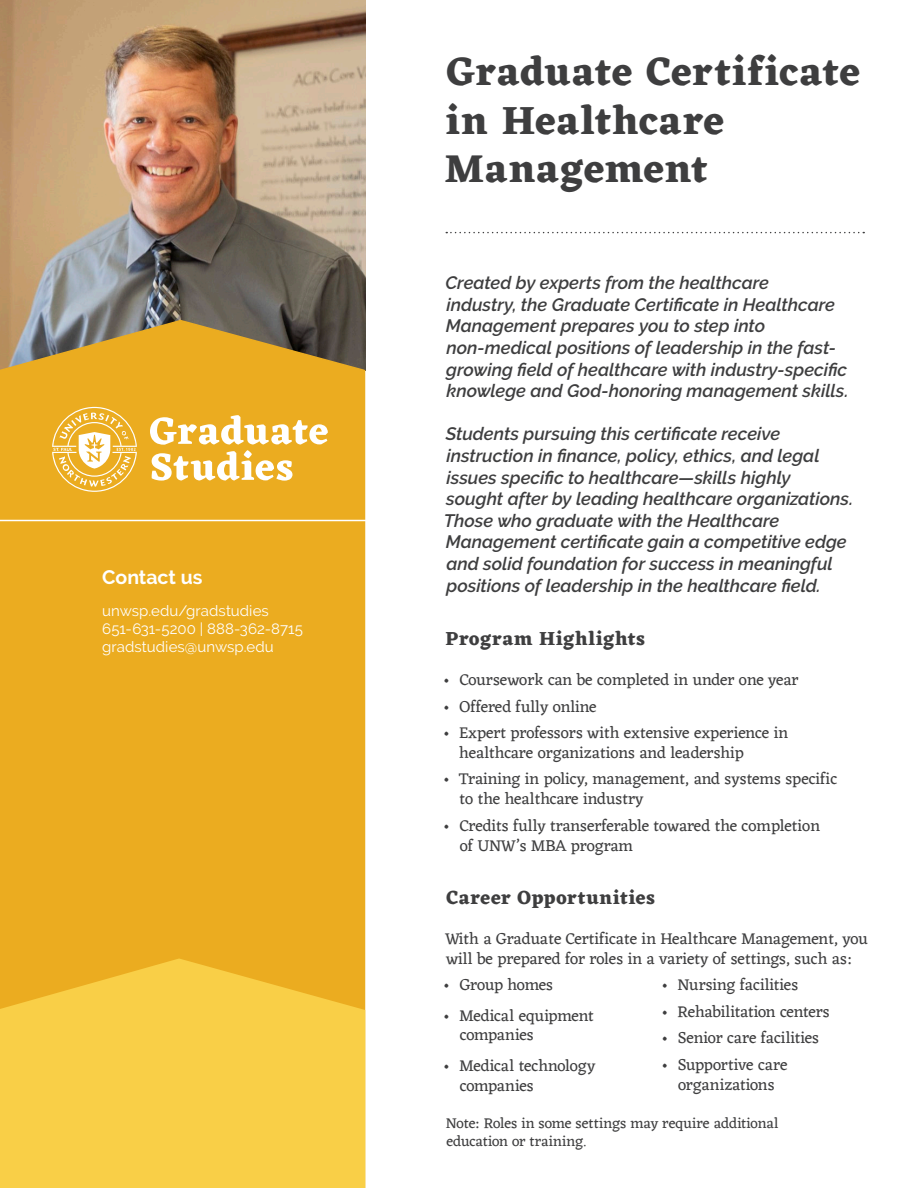
<style>
.page{position:relative;width:918px;height:1188px;background:#fff}
.page>*{position:absolute;margin:0;border:0;box-sizing:border-box;transform-origin:0 0}
.t1{font:700 40.5px/48.6px "Eczar";letter-spacing:.02em;color:#3e3e3f}
.Intro_Text{font:700 19.5px "Eczar";letter-spacing:.03em;color:#3e3e3f}
.Front_Page_-_B_Head{font:700 19.5px "Raleway";letter-spacing:-.005em;color:#fff}
.Intro_Text-2{font:italic 600 18px/21.6px "Raleway";color:#3e3e3f}
.Body_Copy_-_Bullets{font:16.5px/19.8px "Eczar";letter-spacing:-.005em;color:#3e3e3f}
.t2{font:15px/18px "Raleway";letter-spacing:.005em;color:#fff}
.Inside_-_C_Body_Copy{font:15px/18px "Eczar";letter-spacing:-.01em;color:#3e3e3f}
</style>
<div class="page">
<svg style="left:446px;top:232px;width:418px;height:1px"></svg>
<img style="left:0;top:0;width:365px;height:319px">
<svg style="left:0;top:319px;width:365px;height:51px;background:#aa8941"></svg>
<div style="left:0;top:370px;width:365px;height:589px;background:#ebac20"></div>
<svg style="left:0;top:959px;width:365px;height:229px;background:#f7cb42"></svg>
<hr style="left:0;top:520px;width:394px;height:1px;background:#fff">
<svg style="left:52px;top:407px;width:85px;height:85px;background:#efc058"></svg>
<svg style="left:150px;top:415px;width:178px;height:66px"></svg>
<p class="Front_Page_-_B_Head" style="left:102px;top:566px;width:102px">Contact us</p>
<p class="t2" style="left:102px;top:601px;width:202px">unwsp.edu/gradstudies<br>651-631-5200 | 888-362-8715 gradstudies@unwsp.edu</p>
<p class="t1" style="left:445px;top:47px;width:417px">Graduate Certificate in Healthcare<br>Management</p>
<p class="Intro_Text-2" style="left:446px;top:272px;width:405px">Created by experts from the healthcare<br>industry, the Graduate Certificate in Healthcare Management prepares you to step into non-medical positions of leadership in the fast&shy;growing field of healthcare with industry-specific knowlege and God-honoring management skills.</p>
<p class="Intro_Text-2" style="left:444px;top:423px;width:411px">Students pursuing this certificate receive instruction in finance, policy, ethics, and legal issues specific to healthcare—skills highly<br>sought after by leading healthcare organizations.<br>Those who graduate with the Healthcare Management certificate gain a competitive edge and solid foundation for success in meaningful positions of leadership in the healthcare field.</p>
<p class="Intro_Text" style="left:445px;top:627px;width:201px">Program Highlights</p>
<p class="Body_Copy_-_Bullets" style="left:443px;top:671px;width:357px">• Coursework can be completed in under one year</p>
<p class="Body_Copy_-_Bullets" style="left:443px;top:697px;width:155px">• Offered fully online</p>
<p class="Body_Copy_-_Bullets" style="left:459px;top:724px;width:330px;text-indent:-16px">• Expert professors with extensive experience in healthcare organizations and leadership</p>
<p class="Body_Copy_-_Bullets" style="left:460px;top:770px;width:379px;text-indent:-16px">• Training in policy, management, and systems specific to the healthcare industry</p>
<p class="Body_Copy_-_Bullets" style="left:460px;top:816px;width:362px;text-indent:-17px">• Credits fully transerferable towared the completion of UNW’s MBA program</p>
<p class="Intro_Text" style="left:446px;top:886px;width:210px">Career Opportunities</p>
<p class="Body_Copy_-_Bullets" style="left:445px;top:930px;width:424px">With a Graduate Certificate in Healthcare Management, you will be prepared for roles in a variety of settings, such as:</p>
<p class="Body_Copy_-_Bullets" style="left:443px;top:976px;width:111px">• Group homes</p>
<p class="Body_Copy_-_Bullets" style="left:460px;top:1006px;width:136px;text-indent:-17px">• Medical equipment companies</p>
<p class="Body_Copy_-_Bullets" style="left:460px;top:1056px;width:137px;text-indent:-17px">• Medical technology companies</p>
<p class="Body_Copy_-_Bullets" style="left:662px;top:976px;width:138px">• Nursing facilities</p>
<p class="Body_Copy_-_Bullets" style="left:662px;top:1003px;width:170px">• Rehabilitation centers</p>
<p class="Body_Copy_-_Bullets" style="left:662px;top:1029px;width:159px">• Senior care facilities</p>
<p class="Body_Copy_-_Bullets" style="left:662px;top:1056px;width:128px;text-align:center">• Supportive care organizations</p>
<p class="Inside_-_C_Body_Copy" style="left:446px;top:1115px;width:334px">Note: Roles in some settings may require additional education or training.</p>
</div>
